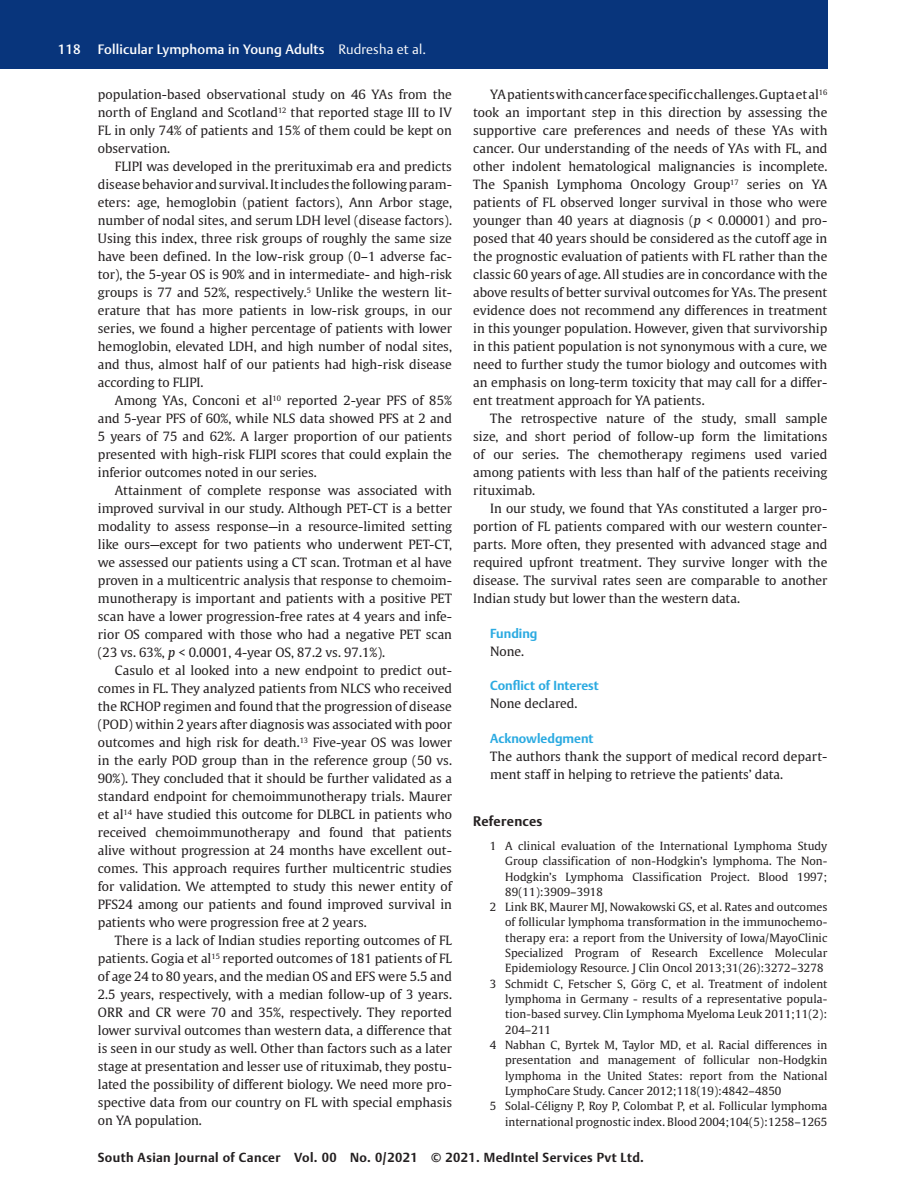
<style>
.page{position:relative;width:904px;height:1200px;background:#fff}
.page>*{position:absolute;margin:0;border:0;box-sizing:border-box;transform-origin:0 0}
.t1{font:500 13.5px "Thieme Argo 2011";letter-spacing:.01em;color:#fff}
.t2{font:700 13.5px "Thieme Argo 2011";letter-spacing:.015em;color:#231f20}
.t3{font:12.75px/18px "Thieme Gulliver 2011";color:#231f20;text-align:justify}
.t4{font:700 12.75px "Thieme Argo 2011";letter-spacing:.03em;color:#231f20}
.t5{font:700 12.75px "Thieme Argo 2011";color:#2baae1}
.t6{font:11.25px "Thieme Gulliver 2011";letter-spacing:.005em;color:#231f20}
.s1{font-weight:300}
.s2{font-style:italic}
</style>
<div class="page">
<div style="left:0;top:0;width:827px;height:68px;background:#08357c"></div>
<p class="t1" style="left:58px;top:41px;width:25px">118</p>
<p class="t1" style="left:98px;top:41px;width:329px">Follicular Lymphoma in Young Adults <span class="s1">Rudresha et al.</span></p>
<p class="t3" style="left:98px;top:85px;width:355px">population-based observational study on 46 YAs from the north of England and Scotland<sup>12</sup> that reported stage III to IV FL in only 74% of patients and 15% of them could be kept on observation.</p>
<p class="t3" style="left:98px;top:157px;width:355px;text-indent:17px">FLIPI was developed in the prerituximab era and predicts disease behavior and survival. It includes the following param&shy;eters: age, hemoglobin (patient factors), Ann Arbor stage, number of nodal sites, and serum LDH level (disease factors).<br>Using this index, three risk groups of roughly the same size have been defined. In the low-risk group (0–1 adverse fac&shy;tor), the 5-year OS is 90% and in intermediate- and high-risk groups is 77 and 52%, respectively.<sup>5</sup> Unlike the western lit&shy;erature that has more patients in low-risk groups, in our series, we found a higher percentage of patients with lower hemoglobin, elevated LDH, and high number of nodal sites, and thus, almost half of our patients had high-risk disease according to FLIPI.</p>
<p class="t3" style="left:98px;top:391px;width:355px;text-indent:17px">Among YAs, Conconi et al<sup>10</sup> reported 2-year PFS of 85% and 5-year PFS of 60%, while NLS data showed PFS at 2 and 5 years of 75 and 62%. A larger proportion of our patients presented with high-risk FLIPI scores that could explain the inferior outcomes noted in our series.</p>
<p class="t3" style="left:98px;top:481px;width:355px;text-indent:17px">Attainment of complete response was associated with improved survival in our study. Although PET-CT is a better modality to assess response—in a resource-limited setting like ours—except for two patients who underwent PET-CT, we assessed our patients using a CT scan. Trotman et al have proven in a multicentric analysis that response to chemoim&shy;munotherapy is important and patients with a positive PET scan have a lower progression-free rates at 4 years and infe&shy;rior OS compared with those who had a negative PET scan (23 vs. 63%, <span class="s2">p</span> &lt; 0.0001, 4-year OS, 87.2 vs. 97.1%).</p>
<p class="t3" style="left:98px;top:661px;width:355px;text-indent:17px">Casulo et al looked into a new endpoint to predict out&shy;comes in FL. They analyzed patients from NLCS who received the RCHOP regimen and found that the progression of disease (POD) within 2 years after diagnosis was associated with poor outcomes and high risk for death.<sup>13</sup> Five-year OS was lower in the early POD group than in the reference group (50 vs.<br>90%). They concluded that it should be further validated as a standard endpoint for chemoimmunotherapy trials. Maurer et al<sup>14</sup> have studied this outcome for DLBCL in patients who received chemoimmunotherapy and found that patients alive without progression at 24 months have excellent out&shy;comes. This approach requires further multicentric studies for validation. We attempted to study this newer entity of PFS24 among our patients and found improved survival in patients who were progression free at 2 years.</p>
<p class="t3" style="left:98px;top:931px;width:355px;text-indent:17px">There is a lack of Indian studies reporting outcomes of FL patients. Gogia et al<sup>15</sup> reported outcomes of 181 patients of FL of age 24 to 80 years, and the median OS and EFS were 5.5 and 2.5 years, respectively, with a median follow-up of 3 years.<br>ORR and CR were 70 and 35%, respectively. They reported lower survival outcomes than western data, a difference that is seen in our study as well. Other than factors such as a later stage at presentation and lesser use of rituximab, they postu&shy;lated the possibility of different biology. We need more pro&shy;spective data from our country on FL with special emphasis on YA population.</p>
<p class="t3" style="left:473px;top:85px;width:355px;text-indent:17px">YA patients with cancer face specific challenges. Gupta et al<sup>16 </sup>took an important step in this direction by assessing the supportive care preferences and needs of these YAs with cancer. Our understanding of the needs of YAs with FL, and other indolent hematological malignancies is incomplete.<br>The Spanish Lymphoma Oncology Group<sup>17</sup> series on YA patients of FL observed longer survival in those who were younger than 40 years at diagnosis (<span class="s2">p</span> &lt; 0.00001) and pro&shy;posed that 40 years should be considered as the cutoff age in the prognostic evaluation of patients with FL rather than the classic 60 years of age. All studies are in concordance with the above results of better survival outcomes for YAs. The present evidence does not recommend any differences in treatment in this younger population. However, given that survivorship in this patient population is not synonymous with a cure, we need to further study the tumor biology and outcomes with an emphasis on long-term toxicity that may call for a differ&shy;ent treatment approach for YA patients.</p>
<p class="t3" style="left:473px;top:409px;width:355px;text-indent:17px">The retrospective nature of the study, small sample size, and short period of follow-up form the limitations of our series. The chemotherapy regimens used varied among patients with less than half of the patients receiving rituximab.</p>
<p class="t3" style="left:473px;top:499px;width:355px;text-indent:17px">In our study, we found that YAs constituted a larger pro&shy;portion of FL patients compared with our western counter&shy;parts. More often, they presented with advanced stage and required upfront treatment. They survive longer with the disease. The survival rates seen are comparable to another Indian study but lower than the western data.</p>
<p class="t5" style="left:490px;top:625px;width:49px">Funding</p>
<p class="t3" style="left:490px;top:642px;width:35px">None.</p>
<p class="t5" style="left:490px;top:677px;width:110px">Conflict of Interest</p>
<p class="t3" style="left:490px;top:694px;width:89px">None declared.</p>
<p class="t5" style="left:490px;top:730px;width:105px">Acknowledgment</p>
<p class="t3" style="left:490px;top:746px;width:338px">The authors thank the support of medical record depart&shy;ment staff in helping to retrieve the patients’ data.</p>
<p class="t2" style="left:473px;top:812px;width:71px">References</p>
<p class="t6" style="left:489px;top:837px;width:339px">1 A clinical evaluation of the International Lymphoma Study</p>
<p class="t6" style="left:505px;top:853px;width:323px">Group classification of non-Hodgkin’s lymphoma. The Non-</p>
<p class="t6" style="left:505px;top:868px;width:323px">Hodgkin’s Lymphoma Classification Project. Blood 1997;</p>
<p class="t6" style="left:505px;top:883px;width:99px">89(11):3909–3918</p>
<p class="t6" style="left:489px;top:898px;width:339px">2 Link BK, Maurer MJ, Nowakowski GS, et al. Rates and outcomes</p>
<p class="t6" style="left:505px;top:914px;width:323px">of follicular lymphoma transformation in the immunochemo-</p>
<p class="t6" style="left:505px;top:929px;width:323px">therapy era: a report from the University of Iowa/MayoClinic</p>
<p class="t6" style="left:505px;top:944px;width:323px">Specialized Program of Research Excellence Molecular</p>
<p class="t6" style="left:505px;top:960px;width:320px">Epidemiology Resource. J Clin Oncol 2013;31(26):3272–3278</p>
<p class="t6" style="left:489px;top:975px;width:339px">3 Schmidt C, Fetscher S, Görg C, et al. Treatment of indolent</p>
<p class="t6" style="left:505px;top:990px;width:323px">lymphoma in Germany - results of a representative popula-</p>
<p class="t6" style="left:505px;top:1006px;width:323px">tion-based survey. Clin Lymphoma Myeloma Leuk 2011;11(2):</p>
<p class="t6" style="left:505px;top:1021px;width:47px">204–211</p>
<p class="t6" style="left:489px;top:1036px;width:339px">4 Nabhan C, Byrtek M, Taylor MD, et al. Racial differences in</p>
<p class="t6" style="left:505px;top:1052px;width:323px">presentation and management of follicular non-Hodgkin</p>
<p class="t6" style="left:505px;top:1067px;width:323px">lymphoma in the United States: report from the National</p>
<p class="t6" style="left:505px;top:1082px;width:277px">LymphoCare Study. Cancer 2012;118(19):4842–4850</p>
<p class="t6" style="left:489px;top:1097px;width:339px">5 Solal-Céligny P, Roy P, Colombat P, et al. Follicular lymphoma</p>
<p class="t6" style="left:505px;top:1113px;width:323px">international prognostic index. Blood 2004;104(5):1258–1265</p>
<p class="t4" style="left:98px;top:1149px;width:547px">South Asian Journal of Cancer Vol. 00 No. 0/2021 © 2021. MedIntel Services Pvt Ltd.</p>
</div>
